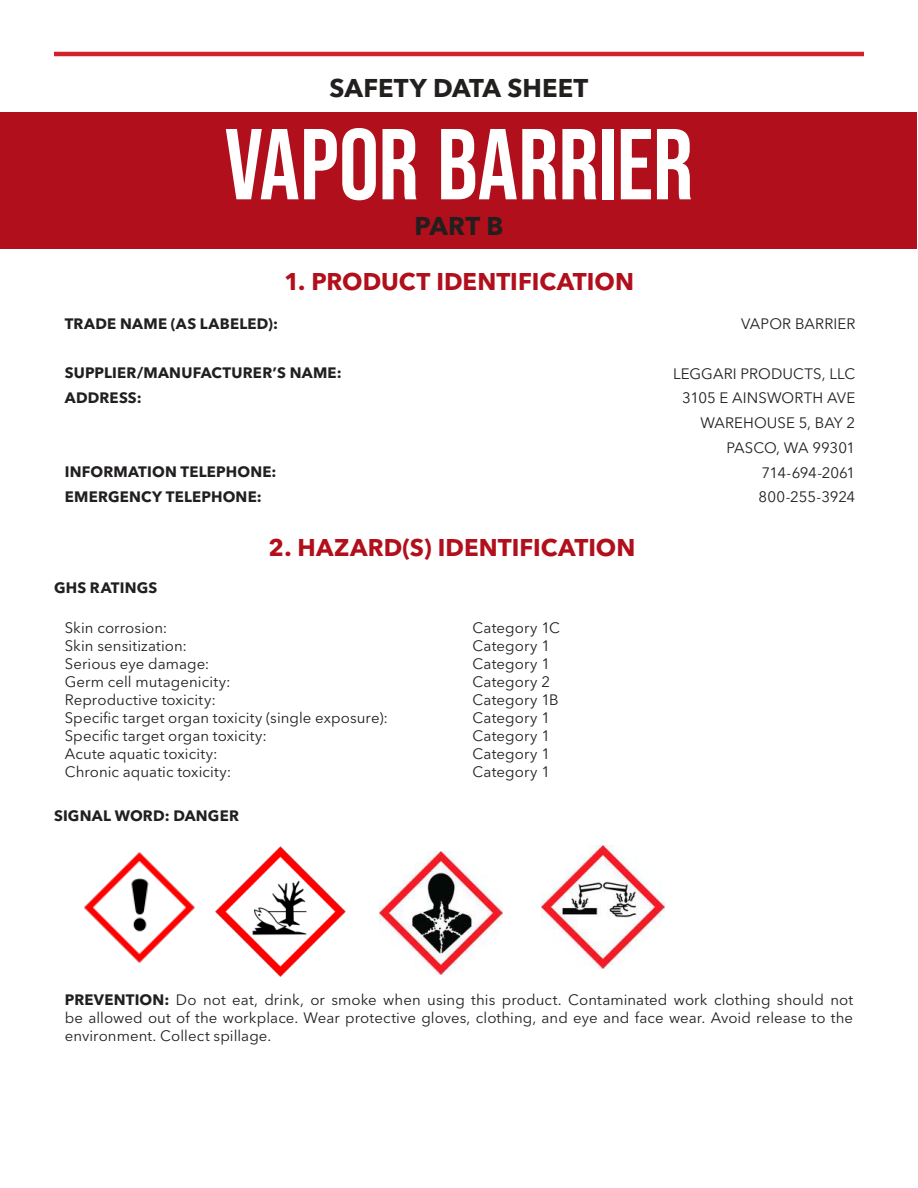
<style>
.page{position:relative;width:918px;height:1188px;background:#fff}
.page>*{position:absolute;margin:0;border:0;box-sizing:border-box;transform-origin:0 0}
.t1{font:100.5px "Bebas Neue";letter-spacing:-.005em;color:#fff}
.t2{font:700 25.5px "Avenir Next LT Pro";letter-spacing:.005em;color:#221f1f}
.t3{font:700 24px "Avenir Next LT Pro";color:#b00f1b}
.t4{font:15px/18px "Avenir Next LT Pro";letter-spacing:.005em;color:#221f1f}
.t5{font:700 15px/24.8px "Avenir Next LT Pro";letter-spacing:.01em;color:#221f1f}
.s1{font-weight:700}
</style>
<div class="page">
<div style="left:1px;top:112px;width:916px;height:136px;background:#b00f1b"></div>
<hr style="left:54px;top:52px;width:810px;height:4px;background:#d12229">
<img style="left:84px;top:852px;width:111px;height:111px">
<img style="left:215px;top:846px;width:131px;height:131px">
<img style="left:379px;top:851px;width:123px;height:124px">
<img style="left:541px;top:845px;width:123px;height:124px">
<h2 class="t2" style="left:330px;top:77px;width:260px">SAFETY DATA SHEET</h2>
<h1 class="t1" style="left:225px;top:106px;width:470px">VAPOR BARRIER</h1>
<h2 class="t2" style="left:415px;top:216px;width:90px">PART B</h2>
<h3 class="t3" style="left:284px;top:272px;width:351px">1. PRODUCT IDENTIFICATION</h3>
<p class="t5" style="left:65px;top:313px;width:215px">TRADE NAME (AS LABELED):</p>
<p class="t5" style="left:65px;top:362px;width:279px">SUPPLIER/MANUFACTURER’S NAME:<br>ADDRESS:</p>
<p class="t5" style="left:65px;top:461px;width:213px">INFORMATION TELEPHONE:<br>EMERGENCY TELEPHONE:</p>
<h3 class="t3" style="left:269px;top:537px;width:368px">2. HAZARD(S) IDENTIFICATION</h3>
<p class="t5" style="left:54px;top:577px;width:105px">GHS RATINGS</p>
<p class="t4" style="left:65px;top:620px;width:325px">Skin corrosion:<br>Skin sensitization:<br>Serious eye damage:<br>Germ cell mutagenicity:<br>Reproductive toxicity:<br>Specific target organ toxicity (single exposure):<br>Specific target organ toxicity:<br>Acute aquatic toxicity:<br>Chronic aquatic toxicity:</p>
<p class="t4" style="left:472px;top:620px;width:89px">Category 1C<br>Category 1<br>Category 1<br>Category 2<br>Category 1B<br>Category 1<br>Category 1<br>Category 1<br>Category 1</p>
<p class="t5" style="left:54px;top:805px;width:187px">SIGNAL WORD: DANGER</p>
<p class="t4" style="left:741px;top:316px;width:116px">VAPOR BARRIER</p>
<p class="t4" style="left:673px;top:362px;width:184px;line-height:24.8px;text-align:right">LEGGARI PRODUCTS, LLC<br>3105 E AINSWORTH AVE<br>WAREHOUSE 5, BAY 2<br>PASCO, WA 99301<br>714-694-2061<br>800-255-3924</p>
<p class="t4" style="left:65px;top:992px;width:790px;text-align:justify"><span class="s1">PREVENTION:</span> Do not eat, drink, or smoke when using this product. Contaminated work clothing should not be allowed out of the workplace. Wear protective gloves, clothing, and eye and face wear. Avoid release to the environment. Collect spillage.</p>
</div>
